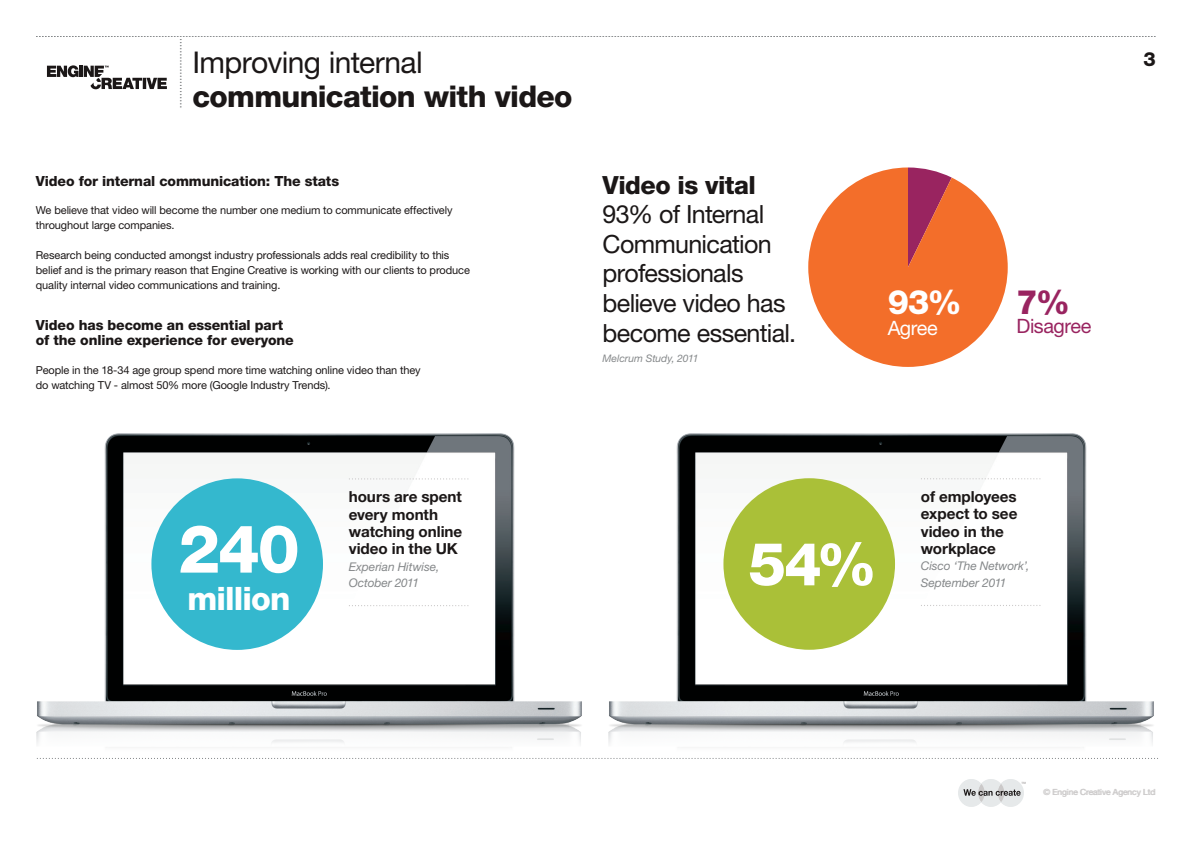
<style>
.page{position:relative;width:1191px;height:842px;background:#fff}
.page>*{position:absolute;margin:0;border:0;box-sizing:border-box;transform-origin:0 0}
.t1{font:800 66.6px "Helvetica Neue LT Std";color:#fff}
.t2{font:800 59.7px "Helvetica Neue LT Std";color:#fff}
.t3{font:800 33.6px "Helvetica Neue LT Std";color:#fff}
.t4{font:800 33.6px "Helvetica Neue LT Std";color:#992460}
.t5{font:800 32.3px "Helvetica Neue LT Std";letter-spacing:-.03em;color:#fff}
.t6{font:800 30px "Helvetica Neue LT Std";letter-spacing:-.025em;color:#1b1717}
.t7{font:30px "Helvetica Neue LT Std";letter-spacing:-.02em;color:#1b1717}
.t8{font:25.1px/29.6px "Helvetica Neue LT Std";letter-spacing:-.025em;color:#1b1717}
.t9{font:19.8px "Helvetica Neue LT Std";letter-spacing:-.025em;color:#992460}
.t10{font:19.8px "Helvetica Neue LT Std";letter-spacing:-.03em;color:#fff}
.t11{font:800 19.5px "Helvetica Neue LT Std";color:#1b1717}
.t12{font:700 15.2px/17.4px "Helvetica Neue LT Std";letter-spacing:-.005em;color:#1b1717}
.t13{font:800 14px/15px "Helvetica Neue LT Std";letter-spacing:-.01em;color:#1b1717}
.t14{font:italic 12px/16.3px "Helvetica Neue LT Std";letter-spacing:-.01em;color:#85888a}
.t15{font:11px/15px "Helvetica Neue LT Std";letter-spacing:-.01em;color:#1b1717}
.t16{font:italic 10.4px "Helvetica Neue LT Std";letter-spacing:-.005em;color:#85888a}
.t17{font:8.5px "Helvetica Neue LT Std";letter-spacing:-.01em;color:#cbc9c9}
.s1{font-weight:800}
</style>
<div class="page">
<svg style="left:958px;top:779px;width:68px;height:28px"></svg>
<svg style="left:36px;top:36px;width:1119px;height:71px"></svg>
<img style="left:36px;top:433px;width:557px;height:326px">
<div style="left:151px;top:478px;width:172px;height:172px;background:#34b8ce;border-radius:50%"></div>
<svg style="left:349px;top:478px;width:119px;height:1px"></svg>
<svg style="left:349px;top:605px;width:119px;height:1px"></svg>
<img style="left:599px;top:433px;width:559px;height:326px">
<div style="left:723px;top:478px;width:172px;height:172px;background:#aac038;border-radius:50%"></div>
<svg style="left:921px;top:478px;width:119px;height:1px"></svg>
<svg style="left:921px;top:605px;width:119px;height:1px"></svg>
<svg style="left:808px;top:167px;width:199px;height:200px"></svg>
<p class="t7" style="left:192px;top:45px;width:232px">Improving internal</p>
<p class="t6" style="left:192px;top:79px;width:382px">communication with video</p>
<p class="t13" style="left:36px;top:173px;width:305px">Video for internal communication: The stats</p>
<p class="t15" style="left:36px;top:202px;width:418px">We believe that video will become the number one medium to communicate effectively throughout large companies.</p>
<p class="t15" style="left:36px;top:247px;width:435px">Research being conducted amongst industry professionals adds real credibility to this belief and is the primary reason that Engine Creative is working with our clients to produce quality internal video communications and training.</p>
<p class="t13" style="left:36px;top:317px;width:259px">Video has become an essential part of the online experience for everyone</p>
<p class="t15" style="left:36px;top:362px;width:386px">People in the 18-34 age group spend more time watching online video than they do watching TV - almost 50% more (Google Industry Trends).</p>
<p class="t8" style="left:602px;top:170px;width:195px"><span class="s1">Video is vital<br></span>93% of Internal<br>Communication professionals believe video has become essential.</p>
<p class="t16" style="left:602px;top:352px;width:97px">Melcrum Study, 2011</p>
<p class="t3" style="left:887px;top:282px;width:75px">93%</p>
<p class="t10" style="left:887px;top:316px;width:52px">Agree</p>
<p class="t4" style="left:1016px;top:282px;width:55px">7%</p>
<p class="t9" style="left:1016px;top:315px;width:76px">Disagree</p>
<p class="t1" style="left:178px;top:509px;width:123px">240</p>
<p class="t5" style="left:187px;top:579px;width:104px">million</p>
<p class="t12" style="left:349px;top:488px;width:115px">hours are spent every month watching online video in the UK</p>
<p class="t14" style="left:349px;top:558px;width:92px">Experian Hitwise,<br>October 2011</p>
<p class="t2" style="left:748px;top:528px;width:130px">54%</p>
<p class="t12" style="left:921px;top:487px;width:98px">of employees expect to see video in the workplace</p>
<p class="t14" style="left:921px;top:558px;width:110px">Cisco ‘The Network’,<br>September 2011</p>
<p class="t11" style="left:1143px;top:47px;width:14px">3</p>
<p class="t17" style="left:1043px;top:787px;width:113px">© Engine Creative Agency Ltd</p>
</div>
